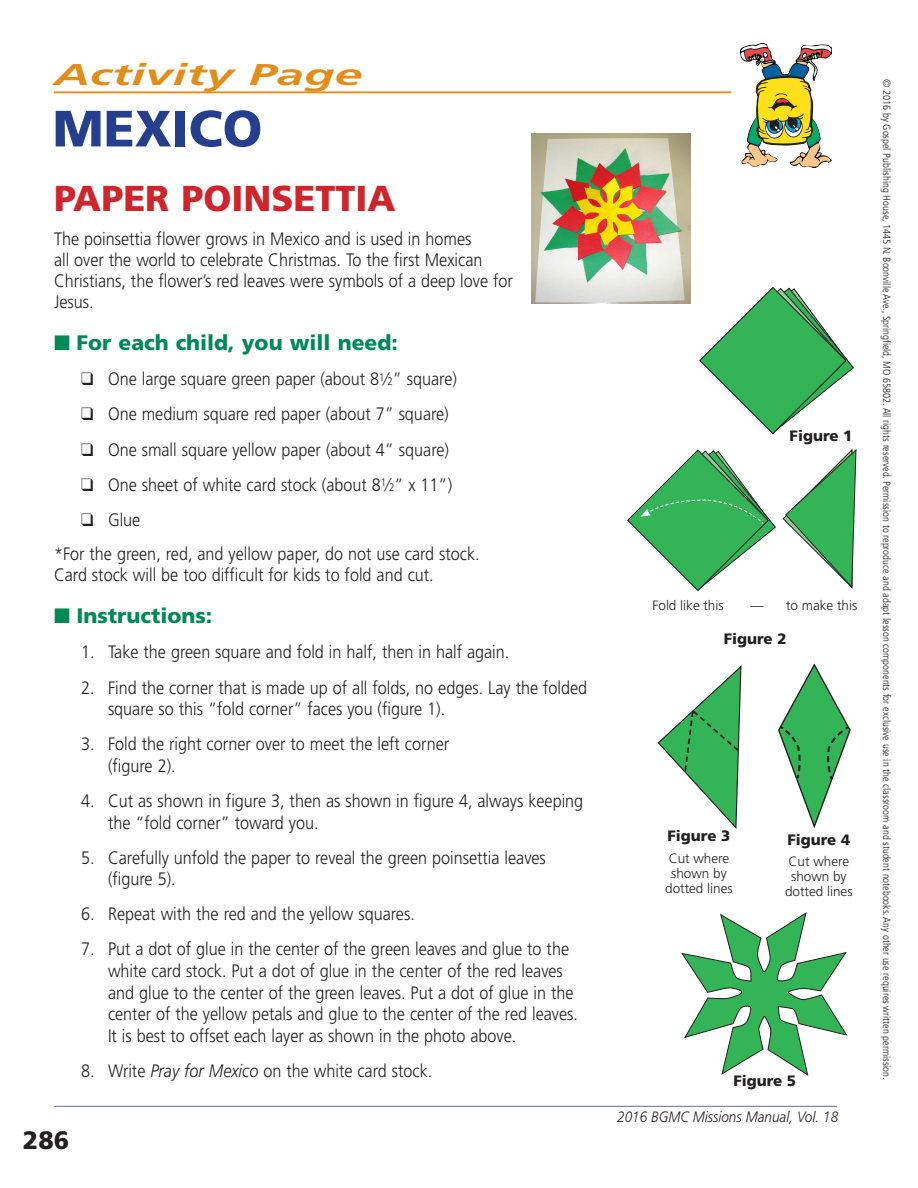
<style>
.page{position:relative;width:918px;height:1188px;background:#fff}
.page>*{position:absolute;margin:0;border:0;box-sizing:border-box;transform-origin:0 0}
.t1{font:900 51px "Frutiger";color:#253f8e}
.t2{font:900 36px "Frutiger";color:#d1232a}
.t3{font:italic 700 30px "Frutiger";color:#e38c18;scale:1.66 1}
.t4{font:900 25.2px "Frutiger";color:#231f20}
.t5{font:900 21px "Frutiger";color:#008958}
.t6{font:300 18px/21.6px "Frutiger";color:#231f20;scale:.9 1}
.t7{font:900 15px "Frutiger";color:#231f20}
.t8{font:italic 300 15px "Frutiger";color:#231f20;scale:.9 1}
.t9{font:300 13.5px/15px "Frutiger";color:#231f20;text-align:center}
.t10{font:300 condensed 10.5px "Frutiger";color:#231f20}
.s1{font-size:10.95px}
.s2{font-style:italic}
</style>
<div class="page">
<hr style="left:54px;top:1106px;width:783px;height:1px;background:#253f8e">
<img style="left:740px;top:43px;width:92px;height:124px">
<svg style="left:747px;top:75px;width:73px;height:71px"></svg>
<hr style="left:54px;top:91px;width:678px;height:2px;background:#e38c18">
<svg style="left:699px;top:287px;width:155px;height:148px"></svg>
<svg style="left:627px;top:449px;width:230px;height:142px"></svg>
<svg style="left:657px;top:665px;width:85px;height:164px"></svg>
<svg style="left:778px;top:663px;width:73px;height:165px"></svg>
<img style="left:532px;top:134px;width:159px;height:169px">
<svg style="left:681px;top:912px;width:167px;height:164px"></svg>
<h3 class="t3" style="left:54px;top:57px;width:187px">Activity Page</h3>
<h1 class="t1" style="left:53px;top:98px;width:211px">MEXICO</h1>
<h2 class="t2" style="left:54px;top:176px;width:343px">PAPER POINSETTIA</h2>
<p class="t6" style="left:54px;top:229px;width:511px;line-height:21px">The poinsettia flower grows in Mexico and is used in homes<br>all over the world to celebrate Christmas. To the first Mexican Christians, the flower’s red leaves were symbols of a deep love for Jesus.</p>
<p class="t5" style="left:54px;top:330px;width:345px">■ For each child, you will need:</p>
<p class="t6" style="left:108px;top:369px;width:389px">One large square green paper (about 8<sup>1</sup>⁄<span class="s1">2</span>” square)</p>
<p class="t6" style="left:108px;top:404px;width:380px">One medium square red paper (about 7” square)</p>
<p class="t6" style="left:108px;top:439px;width:380px">One small square yellow paper (about 4” square)</p>
<p class="t6" style="left:108px;top:474px;width:384px">One sheet of white card stock (about 8<sup>1</sup>⁄<span class="s1">2</span>” x 11”)</p>
<p class="t6" style="left:108px;top:509px;width:37px">Glue</p>
<p class="t6" style="left:54px;top:543px;width:475px">*For the green, red, and yellow paper, do not use card stock.</p>
<p class="t6" style="left:54px;top:564px;width:423px">Card stock will be too difficult for kids to fold and cut.</p>
<p class="t5" style="left:54px;top:603px;width:160px">■ Instructions:</p>
<p class="t6" style="left:81px;top:642px;width:478px">1. Take the green square and fold in half, then in half again.</p>
<p class="t6" style="left:108px;top:677px;width:534px;text-indent:-27px">2. Find the corner that is made up of all folds, no edges. Lay the folded square so this “fold corner” faces you (figure 1).</p>
<p class="t6" style="left:108px;top:733px;width:381px;text-indent:-27px">3. Fold the right corner over to meet the left corner (figure 2).</p>
<p class="t6" style="left:108px;top:790px;width:530px;text-indent:-27px">4. Cut as shown in figure 3, then as shown in figure 4, always keeping the “fold corner” toward you.</p>
<p class="t6" style="left:108px;top:847px;width:488px;text-indent:-27px">5. Carefully unfold the paper to reveal the green poinsettia leaves (figure 5).</p>
<p class="t6" style="left:81px;top:904px;width:372px">6. Repeat with the red and the yellow squares.</p>
<p class="t6" style="left:108px;top:939px;width:524px;text-indent:-27px">7. Put a dot of glue in the center of the green leaves and glue to the white card stock. Put a dot of glue in the center of the red leaves and glue to the center of the green leaves. Put a dot of glue in the center of the yellow petals and glue to the center of the red leaves.<br>It is best to offset each layer as shown in the photo above.</p>
<p class="t6" style="left:81px;top:1060px;width:392px">8. Write <span class="s2">Pray for Mexico</span> on the white card stock.</p>
<h3 class="t4" style="left:23px;top:1125px;width:48px">286</h3>
<p class="t7" style="left:790px;top:426px;width:64px">Figure 1</p>
<p class="t9" style="left:652px;top:598px;width:73px">Fold like this</p>
<p class="t9" style="left:750px;top:598px;width:109px">— to make this</p>
<p class="t7" style="left:724px;top:630px;width:64px">Figure 2</p>
<p class="t7" style="left:668px;top:827px;width:64px">Figure 3</p>
<p class="t9" style="left:665px;top:851px;width:69px">Cut where shown by dotted lines</p>
<p class="t7" style="left:788px;top:830px;width:64px">Figure 4</p>
<p class="t9" style="left:785px;top:854px;width:69px">Cut where shown by dotted lines</p>
<p class="t7" style="left:733px;top:1072px;width:64px">Figure 5</p>
<p class="t8" style="left:617px;top:1108px;width:247px">2016 BGMC Missions Manual, Vol. 18</p>
<p class="t10" style="left:893px;top:79px;width:1002px;rotate:90deg">© 2016 by Gospel Publishing House, 1445 N. Boonville Ave., Springfield, MO 65802. All rights reserved. Permission to reproduce and adapt lesson components for exclusive use in the classroom and student notebooks. Any other use requires written permission.</p>
</div>
